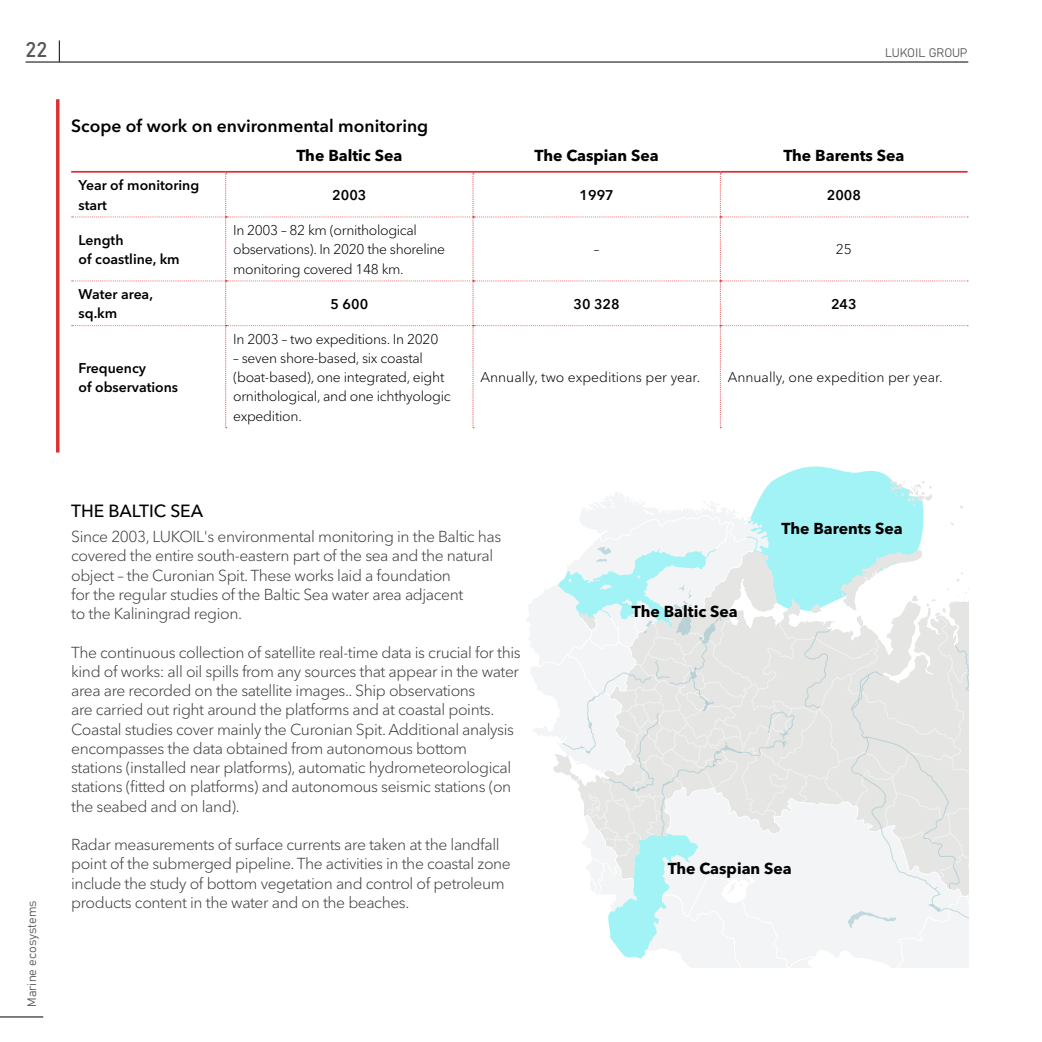
<style>
.page{position:relative;width:1042px;height:1042px;background:#fff}
.page>*{position:absolute;margin:0;border:0;box-sizing:border-box;transform-origin:0 0}
.t1{font:21px "Bahnschrift";color:#575756}
.t2{font:600 17.5px "Avenir Next Cyr";color:#000}
.t3{font:500 17.5px "Avenir Next Cyr";letter-spacing:-.005em;color:#000}
.t4{font:300 15.75px/19.2px "Avenir Next Cyr";letter-spacing:-.025em;color:#3c3c3b}
.t5{font:700 15.75px "Avenir Next Cyr";color:#000}
.t6{font:300 14px/19.2px "Avenir Next Cyr";letter-spacing:-.02em;color:#000}
.t7{font:600 14px/19.2px "Avenir Next Cyr";color:#000}
.t8{font:300 14px "Avenir Next Cyr";color:#000}
.t9{font:12.25px "Bahnschrift";color:#575756}
</style>
<div class="page">
<svg style="left:56px;top:99px;width:4px;height:353px"></svg>
<svg style="left:72px;top:173px;width:896px;height:255px"></svg>
<hr style="left:71px;top:171px;width:155px;height:2px;background:#dc2f34">
<hr style="left:226px;top:171px;width:247px;height:2px;background:#dc2f34">
<hr style="left:473px;top:171px;width:247px;height:2px;background:#dc2f34">
<hr style="left:720px;top:171px;width:247px;height:2px;background:#dc2f34">
<svg style="left:526px;top:466px;width:443px;height:501px"></svg>
<hr style="left:26px;top:62px;width:942px;height:1px;background:#000">
<svg style="left:59px;top:40px;width:1px;height:22px"></svg>
<hr style="left:0;top:1016px;width:43px;height:1px;background:#000">
<h1 class="t1" style="left:26px;top:36px;width:23px">22</h1>
<p class="t9" style="left:885px;top:45px;width:84px">LUKOIL GROUP</p>
<p class="t2" style="left:71px;top:115px;width:359px">Scope of work on environmental monitoring</p>
<p class="t5" style="left:296px;top:146px;width:107px">The Baltic Sea</p>
<p class="t5" style="left:535px;top:146px;width:126px">The Caspian Sea</p>
<p class="t5" style="left:783px;top:146px;width:123px">The Barents Sea</p>
<p class="t7" style="left:79px;top:176px;width:122px">Year of monitoring start</p>
<p class="t7" style="left:332px;top:185px;width:36px">2003</p>
<p class="t7" style="left:579px;top:185px;width:36px">1997</p>
<p class="t7" style="left:827px;top:185px;width:36px">2008</p>
<p class="t7" style="left:79px;top:230px;width:103px">Length<br>of coastline, km</p>
<p class="t6" style="left:233px;top:220px;width:214px">In 2003 – 82 km (ornithological observations). In 2020 the shoreline monitoring covered 148 km.</p>
<p class="t6" style="left:594px;top:240px;width:7px">–</p>
<p class="t6" style="left:836px;top:240px;width:18px">25</p>
<p class="t7" style="left:79px;top:284px;width:76px">Water area, sq.km</p>
<p class="t7" style="left:330px;top:294px;width:39px">5 600</p>
<p class="t7" style="left:573px;top:294px;width:48px">30 328</p>
<p class="t7" style="left:831px;top:294px;width:27px">243</p>
<p class="t9" style="left:24px;top:1007px;width:108px;rotate:-90deg">Marine ecosystems</p>
<p class="t7" style="left:79px;top:358px;width:101px">Frequency<br>of observations</p>
<p class="t6" style="left:233px;top:329px;width:207px">In 2003 – two expeditions. In 2020</p>
<p class="t6" style="left:233px;top:348px;width:219px">– seven shore-based, six coastal (boat-based), one integrated, eight ornithological, and one ichthyologic expedition.</p>
<p class="t8" style="left:480px;top:369px;width:221px">Annually, two expeditions per year.</p>
<p class="t8" style="left:727px;top:369px;width:217px">Annually, one expedition per year.</p>
<p class="t3" style="left:71px;top:500px;width:133px">THE BALTIC SEA</p>
<p class="t4" style="left:71px;top:527px;width:432px">Since 2003, LUKOIL's environmental monitoring in the Baltic has covered the entire south-eastern part of the sea and the natural object – the Curonian Spit. These works laid a foundation<br>for the regular studies of the Baltic Sea water area adjacent<br>to the Kaliningrad region.</p>
<p class="t4" style="left:71px;top:642px;width:451px">The continuous collection of satellite real-time data is crucial for this kind of works: all oil spills from any sources that appear in the water area are recorded on the satellite images.. Ship observations<br>are carried out right around the platforms and at coastal points.<br>Coastal studies cover mainly the Curonian Spit. Additional analysis encompasses the data obtained from autonomous bottom stations (installed near platforms), automatic hydrometeorological stations (fitted on platforms) and autonomous seismic stations (on the seabed and on land).</p>
<p class="t4" style="left:71px;top:835px;width:441px">Radar measurements of surface currents are taken at the landfall point of the submerged pipeline. The activities in the coastal zone include the study of bottom vegetation and control of petroleum products content in the water and on the beaches.</p>
<p class="t5" style="left:632px;top:601px;width:107px">The Baltic Sea</p>
<p class="t5" style="left:781px;top:519px;width:123px">The Barents Sea</p>
<p class="t5" style="left:668px;top:859px;width:126px">The Caspian Sea</p>
</div>
